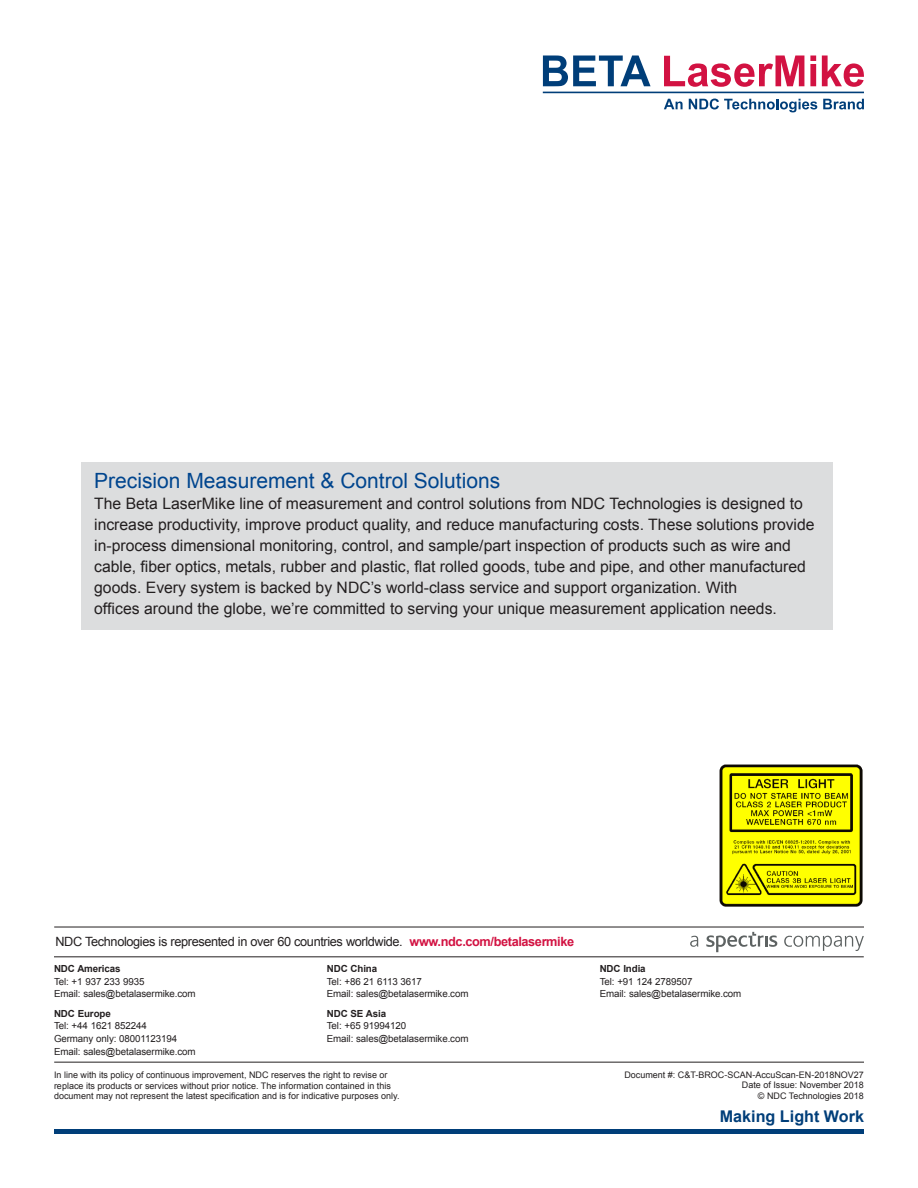
<style>
.page{position:relative;width:918px;height:1188px;background:#fff}
.page>*{position:absolute;margin:0;border:0;box-sizing:border-box;transform-origin:0 0}
.t1{font:21px "Arial";color:#00458e}
.t2{font:700 16.2px "Arial";color:#003e79}
.t3{font:15.75px/21px "Arial";color:#231f20}
.t4{font:12.75px "Arial";letter-spacing:-.03em;color:#231f20}
.t5{font:9.75px/12.8px "Arial";letter-spacing:-.01em;color:#231f20}
.t6{font:700 9.75px "Arial";letter-spacing:-.01em;color:#231f20}
.t7{font:9px/10.8px "Arial";color:#231f20}
.s1{font-weight:700;color:#d21242}
</style>
<div class="page">
<img style="left:720px;top:765px;width:143px;height:142px">
<div style="left:81px;top:462px;width:752px;height:168px;background:#dcddde"></div>
<svg style="left:664px;top:99px;width:19px;height:10px"></svg>
<svg style="left:689px;top:99px;width:128px;height:13px"></svg>
<svg style="left:823px;top:99px;width:41px;height:10px"></svg>
<hr style="left:543px;top:92px;width:321px;height:1px;background:#003e79">
<svg style="left:543px;top:55px;width:108px;height:31px"></svg>
<svg style="left:664px;top:56px;width:140px;height:31px"></svg>
<svg style="left:810px;top:56px;width:6px;height:30px"></svg>
<svg style="left:822px;top:56px;width:42px;height:31px"></svg>
<hr style="left:54px;top:1130px;width:810px;height:4px;background:#003e79">
<hr style="left:54px;top:927px;width:810px;height:1px;background:#231f20">
<hr style="left:54px;top:956px;width:810px;height:1px;background:#231f20">
<hr style="left:54px;top:1062px;width:810px;height:1px;background:#231f20">
<svg style="left:706px;top:932px;width:71px;height:20px"></svg>
<svg style="left:690px;top:936px;width:8px;height:11px"></svg>
<svg style="left:784px;top:936px;width:80px;height:15px"></svg>
<h1 class="t1" style="left:94px;top:467px;width:408px">Precision Measurement &amp; Control Solutions</h1>
<p class="t3" style="left:94px;top:493px;width:722px">The Beta LaserMike line of measurement and control solutions from NDC Technologies is designed to increase productivity, improve product quality, and reduce manufacturing costs. These solutions provide in-process dimensional monitoring, control, and sample/part inspection of products such as wire and cable, fiber optics, metals, rubber and plastic, flat rolled goods, tube and pipe, and other manufactured goods. Every system is backed by NDC’s world-class service and support organization. With<br>offices around the globe, we’re committed to serving your unique measurement application needs.</p>
<p class="t4" style="left:56px;top:933px;width:520px">NDC Technologies is represented in over 60 countries worldwide. <span class="s1">www.ndc.com/betalasermike</span></p>
<p class="t6" style="left:54px;top:962px;width:68px">NDC Americas</p>
<p class="t5" style="left:54px;top:975px;width:143px">Tel: +1 937 233 9935<br>Email: sales@betalasermike.com</p>
<p class="t6" style="left:54px;top:1007px;width:58px">NDC Europe</p>
<p class="t5" style="left:54px;top:1020px;width:143px">Tel: +44 1621 852244<br>Germany only: 08001123194<br>Email: sales@betalasermike.com</p>
<p class="t6" style="left:327px;top:962px;width:52px">NDC China</p>
<p class="t5" style="left:327px;top:975px;width:143px">Tel: +86 21 6113 3617<br>Email: sales@betalasermike.com</p>
<p class="t6" style="left:327px;top:1007px;width:61px">NDC SE Asia</p>
<p class="t5" style="left:327px;top:1020px;width:143px">Tel: +65 91994120<br>Email: sales@betalasermike.com</p>
<p class="t7" style="left:54px;top:1069px;width:347px">In line with its policy of continuous improvement, NDC reserves the right to revise or replace its products or services without prior notice. The information contained in this document may not represent the latest specification and is for indicative purposes only.</p>
<p class="t6" style="left:600px;top:962px;width:48px">NDC India</p>
<p class="t5" style="left:600px;top:975px;width:143px">Tel: +91 124 2789507<br>Email: sales@betalasermike.com</p>
<p class="t7" style="left:624px;top:1069px;width:241px;text-align:right">Document #: C&amp;T-BROC-SCAN-AccuScan-EN-2018NOV27<br>Date of Issue: November 2018<br>© NDC Technologies 2018</p>
<p class="t2" style="left:720px;top:1106px;width:146px">Making Light Work</p>
</div>
